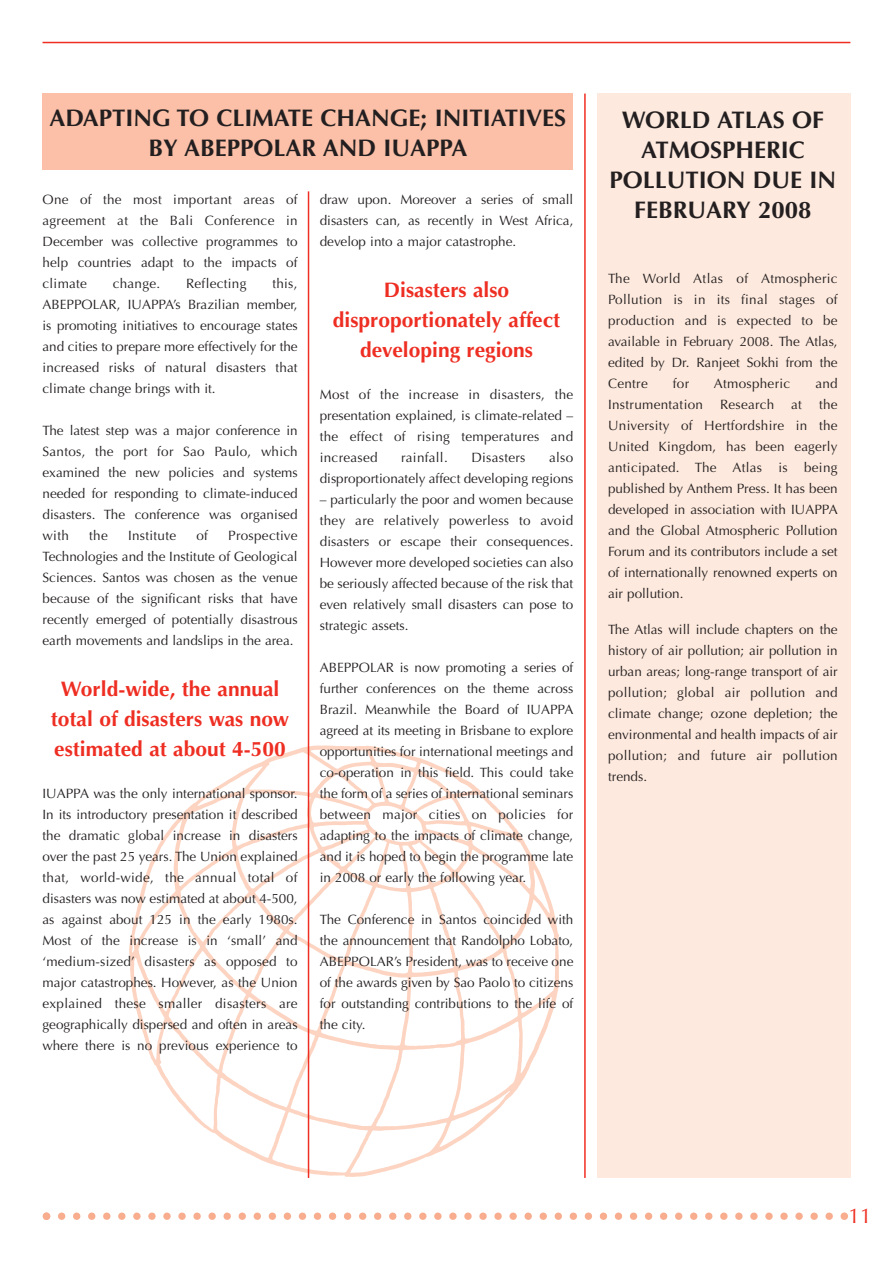
<style>
.page{position:relative;width:893px;height:1263px;background:#fff}
.page>*{position:absolute;margin:0;border:0;box-sizing:border-box;transform-origin:0 0}
.t1{font:700 24px/30px "Optima";color:#231f20;text-align:center}
.t2{font:700 21px/30px "Optima";color:#ee2e22;text-align:center}
.t3{font:21px "Optima";color:#ee2e22}
.t4{font:13.5px/21px "Optima";color:#231f20;text-align:justify}
.t5{font:13.5px "Optima";letter-spacing:.02em;color:#231f20}
</style>
<div class="page">
<img style="left:129px;top:724px;width:430px;height:454px">
<div style="left:597px;top:94px;width:253px;height:1084px;background:#fde9dd"></div>
<hr style="left:308px;top:191px;width:1px;height:987px;background:#ee2e22">
<hr style="left:584px;top:94px;width:2px;height:1084px;background:#ee2e22">
<div style="left:43px;top:94px;width:530px;height:76px;background:#fbc0a7"></div>
<hr style="left:43px;top:42px;width:807px;height:1px;background:#ee2e22">
<svg style="left:43px;top:1212px;width:805px;height:8px"></svg>
<h1 class="t1" style="left:50px;top:103px;width:518px">ADAPTING TO CLIMATE CHANGE; INITIATIVES<br>BY ABEPPOLAR AND IUAPPA</h1>
<p class="t4" style="left:320px;top:189px;width:255px">draw upon. Moreover a series of small disasters can, as recently in West Africa, develop into a major catastrophe.</p>
<h2 class="t2" style="left:333px;top:275px;width:229px">Disasters also disproportionately affect developing regions</h2>
<p class="t4" style="left:320px;top:384px;width:255px">Most of the increase in disasters, the presentation explained, is climate-related – the effect of rising temperatures and increased</p>
<p class="t4" style="left:43px;top:189px;width:257px">One of the most important areas of agreement at the Bali Conference in December was collective programmes to help countries adapt to the impacts of climate</p>
<p class="t4" style="left:113px;top:273px;width:49px">change.</p>
<p class="t5" style="left:186px;top:275px;width:62px">Reflecting</p>
<p class="t4" style="left:43px;top:273px;width:257px;text-indent:230px">this, ABEPPOLAR, IUAPPA’s Brazilian member, is promoting initiatives to encourage states and cities to prepare more effectively for the increased risks of natural disasters that climate change brings with it.</p>
<p class="t4" style="left:43px;top:420px;width:257px">The latest step was a major conference in Santos, the port for Sao Paulo, which examined the new policies and systems needed for responding to climate-induced disasters. The conference was organised with</p>
<p class="t5" style="left:401px;top:449px;width:48px">rainfall.</p>
<p class="t5" style="left:471px;top:449px;width:56px">Disasters</p>
<p class="t4" style="left:320px;top:447px;width:255px;text-align:right">also<br>disproportionately affect developing regions</p>
<p class="t4" style="left:320px;top:489px;width:255px">– particularly the poor and women because they are relatively powerless to avoid disasters or escape their consequences.<br>However more developed societies can also be seriously affected because of the risk that even relatively small disasters can pose to strategic assets.</p>
<p class="t4" style="left:320px;top:657px;width:255px">ABEPPOLAR is now promoting a series of further conferences on the theme across Brazil. Meanwhile the Board of IUAPPA agreed at its meeting in Brisbane to explore opportunities for international meetings and co-operation in this field. This could take the form of a series of international seminars between major cities on policies for adapting to the impacts of climate change, and it is hoped to begin the programme late in 2008 or early the following year.</p>
<p class="t4" style="left:320px;top:909px;width:255px">The Conference in Santos coincided with the announcement that Randolpho Lobato, ABEPPOLAR’s President, was to receive one of the awards given by Sao Paolo to citizens for outstanding contributions to the life of the city.</p>
<p class="t4" style="left:89px;top:525px;width:20px">the</p>
<p class="t5" style="left:128px;top:527px;width:50px">Institute</p>
<p class="t4" style="left:196px;top:525px;width:13px">of</p>
<p class="t4" style="left:43px;top:525px;width:257px;text-indent:186px">Prospective Technologies and the Institute of Geological Sciences. Santos was chosen as the venue because of the significant risks that have recently emerged of potentially disastrous earth movements and landslips in the area.</p>
<h2 class="t2" style="left:51px;top:674px;width:240px">World-wide, the annual total of disasters was now estimated at about 4-500</h2>
<p class="t4" style="left:43px;top:783px;width:257px">IUAPPA was the only international sponsor.<br>In its introductory presentation it described the dramatic global increase in disasters over the past 25 years. The Union explained that, world-wide, the annual total of disasters was now estimated at about 4-500, as against about 125 in the early 1980s.<br>Most of the increase is in ‘small’ and ‘medium-sized’ disasters as opposed to major catastrophes. However, as the Union explained these smaller disasters are geographically dispersed and often in areas where there is no previous experience to</p>
<h1 class="t1" style="left:609px;top:106px;width:228px">WORLD ATLAS OF<br>ATMOSPHERIC<br>POLLUTION DUE IN<br>FEBRUARY 2008</h1>
<p class="t4" style="left:608px;top:268px;width:231px">The World Atlas of Atmospheric Pollution is in its final stages of production and is expected to be available in February 2008. The Atlas, edited by Dr. Ranjeet Sokhi from the Centre</p>
<p class="t4" style="left:673px;top:373px;width:18px">for</p>
<p class="t5" style="left:714px;top:375px;width:78px">Atmospheric</p>
<p class="t4" style="left:815px;top:373px;width:24px">and</p>
<p class="t5" style="left:608px;top:396px;width:96px">Instrumentation</p>
<p class="t5" style="left:720px;top:396px;width:56px">Research</p>
<p class="t4" style="left:791px;top:394px;width:12px">at</p>
<p class="t4" style="left:608px;top:394px;width:231px;text-indent:211px">the University of Hertfordshire in the United Kingdom, has been eagerly anticipated. The Atlas is being published by Anthem Press. It has been developed in association with IUAPPA and the Global Atmospheric Pollution Forum and its contributors include a set of internationally renowned experts on air pollution.</p>
<p class="t4" style="left:608px;top:619px;width:231px">The Atlas will include chapters on the history of air pollution; air pollution in urban areas; long-range transport of air pollution; global air pollution and climate change; ozone depletion; the environmental and health impacts of air pollution; and future air pollution trends.</p>
<h2 class="t3" style="left:848px;top:1203px;width:25px">11</h2>
</div>
